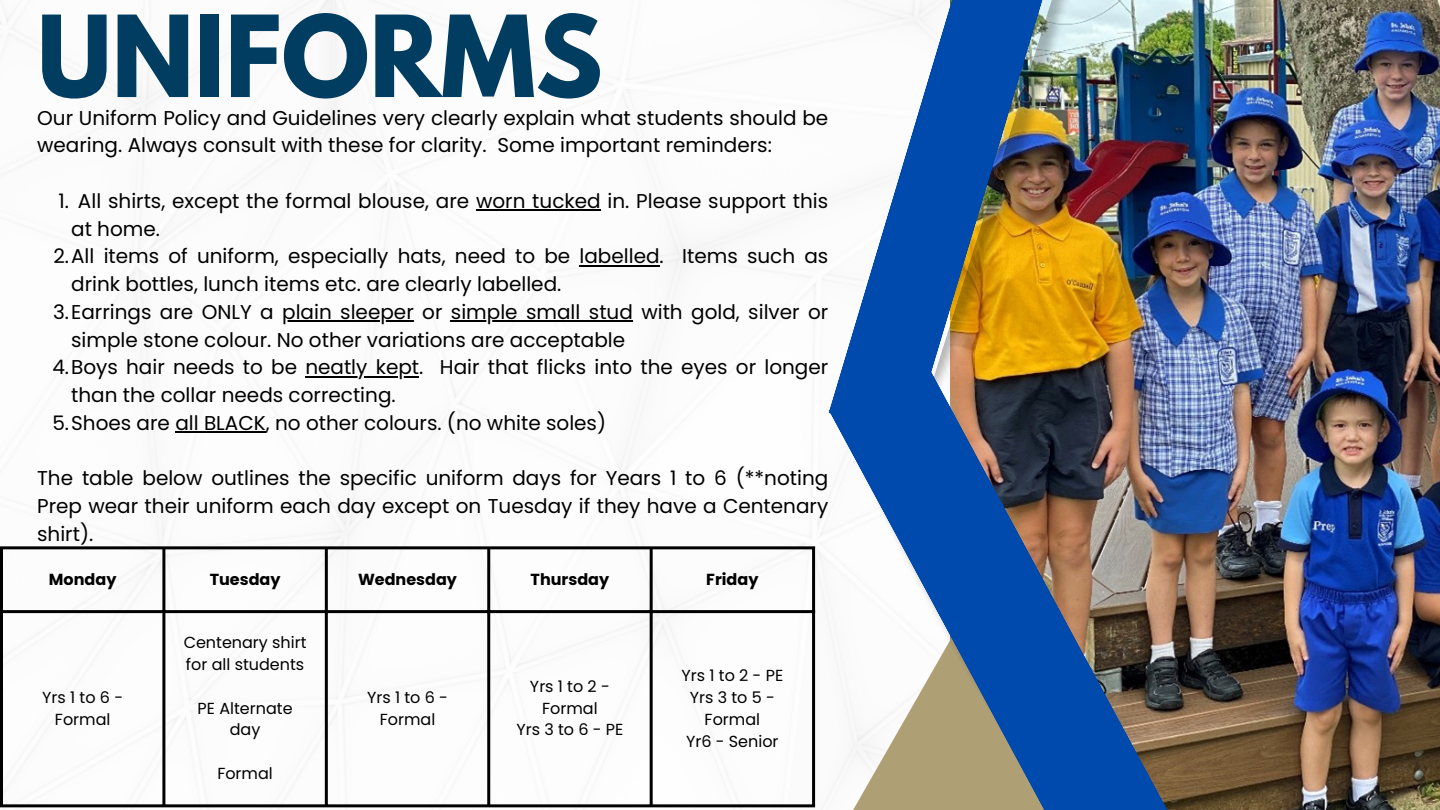
<style>
.page{position:relative;width:1440px;height:810px;background:#fff}
.page>*{position:absolute;margin:0;border:0;box-sizing:border-box;transform-origin:0 0}
.t1{font:700 100px "League Spartan";color:#003d60}
.t2{font:20px/27.8px "Poppins";color:#000}
.t3{font:16px/21.8px "Poppins";color:#000;text-align:center}
.t4{font:700 16px "Poppins";color:#000}
</style>
<div class="page">
<img style="left:0;top:0;width:828px;height:808px">
<hr style="left:476px;top:209px;width:125px;height:2px;background:#000">
<hr style="left:580px;top:265px;width:80px;height:1px;background:#000">
<hr style="left:282px;top:320px;width:132px;height:2px;background:#000">
<hr style="left:451px;top:320px;width:182px;height:2px;background:#000">
<hr style="left:305px;top:376px;width:114px;height:1px;background:#000">
<hr style="left:175px;top:431px;width:91px;height:2px;background:#000">
<img style="left:1113px;top:0;width:327px;height:810px">
<img style="left:807px;top:392px;width:21px;height:418px">
<img style="left:1064px;top:0;width:49px;height:358px">
<img style="left:828px;top:0;width:236px;height:358px">
<hr style="left:0;top:549px;width:3px;height:255px;background:#000">
<hr style="left:162px;top:549px;width:3px;height:255px;background:#000">
<hr style="left:325px;top:549px;width:3px;height:255px;background:#000">
<hr style="left:487px;top:549px;width:3px;height:255px;background:#000">
<hr style="left:650px;top:549px;width:3px;height:255px;background:#000">
<hr style="left:812px;top:549px;width:3px;height:255px;background:#000">
<hr style="left:0;top:546px;width:815px;height:3px;background:#000">
<hr style="left:0;top:610px;width:815px;height:3px;background:#000">
<hr style="left:0;top:804px;width:815px;height:3px;background:#000">
<img style="left:828px;top:358px;width:348px;height:452px">
<p class="t1" style="left:37px;top:7px;width:567px">UNIFORMS</p>
<p class="t2" style="left:37px;top:104px;width:793px">Our Uniform Policy and Guidelines very clearly explain what students should be wearing. Always consult with these for clarity. Some important reminders:</p>
<h1 class="t2" style="left:71px;top:187px;width:759px;text-indent:-13px">1. All shirts, except the formal blouse, are worn tucked in. Please support this at home.</h1>
<p class="t2" style="left:71px;top:242px;width:759px;text-indent:-18px">2.All items of uniform, especially hats, need to be labelled. Items such as drink bottles, lunch items etc. are clearly labelled.</p>
<p class="t2" style="left:53px;top:298px;width:777px">3.Earrings are ONLY a plain sleeper or simple small stud with gold, silver or</p>
<p class="t2" style="left:52px;top:326px;width:777px;text-indent:19px">simple stone colour. No other variations are acceptable<br>4.Boys hair needs to be neatly kept. Hair that flicks into the eyes or longer</p>
<p class="t2" style="left:71px;top:381px;width:326px">than the collar needs correcting.</p>
<p class="t2" style="left:52px;top:409px;width:555px">5.Shoes are all BLACK, no other colours. (no white soles)</p>
<p class="t2" style="left:37px;top:464px;width:793px;text-align:justify">The table below outlines the specific uniform days for Years 1 to 6 (**noting Prep wear their uniform each day except on Tuesday if they have a Centenary shirt).</p>
<p class="t4" style="left:49px;top:568px;width:69px">Monday</p>
<p class="t4" style="left:210px;top:568px;width:72px">Tuesday</p>
<p class="t4" style="left:358px;top:568px;width:100px">Wednesday</p>
<p class="t4" style="left:531px;top:568px;width:80px">Thursday</p>
<p class="t4" style="left:706px;top:568px;width:54px">Friday</p>
<p class="t3" style="left:42px;top:687px;width:82px">Yrs1to6-<br>Formal</p>
<p class="t3" style="left:184px;top:632px;width:124px;text-align:left">Centenary shirt for all students</p>
<p class="t3" style="left:198px;top:697px;width:96px">PE Alternate day</p>
<p class="t3" style="left:217px;top:762px;width:57px">Formal</p>
<p class="t3" style="left:367px;top:687px;width:82px">Yrs1to6-<br>Formal</p>
<p class="t3" style="left:530px;top:675px;width:81px">Yrs1to2-<br>Formal</p>
<p class="t3" style="left:516px;top:719px;width:108px">Yrs3to6-PE</p>
<p class="t3" style="left:682px;top:665px;width:103px">Yrs1to2-PE</p>
<p class="t3" style="left:690px;top:687px;width:87px">Yrs3to5-<br>Formal</p>
<p class="t3" style="left:686px;top:730px;width:94px">Yr6 - Senior</p>
</div>
